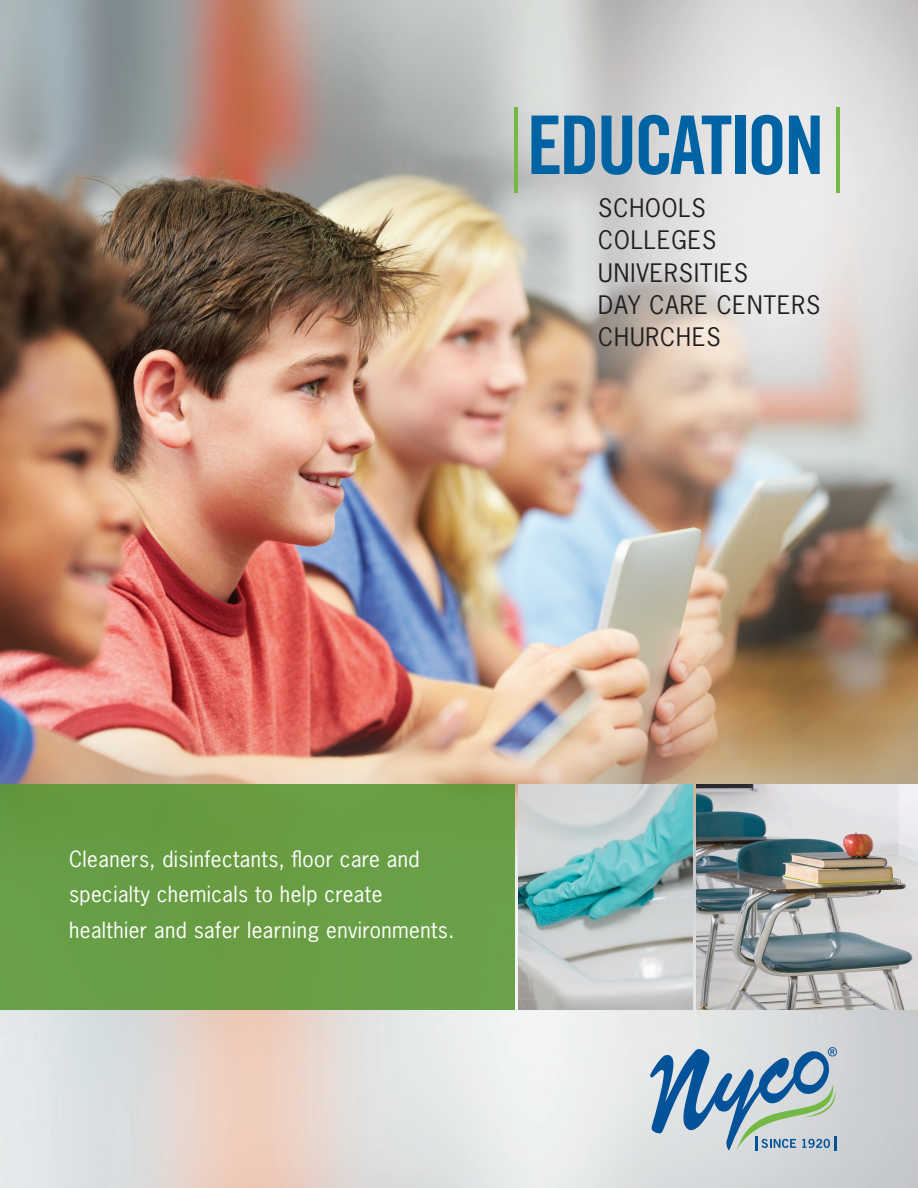
<style>
.page{position:relative;width:918px;height:1188px;background:#fff}
.page>*{position:absolute;margin:0;border:0;box-sizing:border-box;transform-origin:0 0}
.t1{font:81px "Trade Gothic LT Std Bd Cn 20";letter-spacing:-.04em;color:#0063a4}
.t2{font:24px "News Gothic Std";letter-spacing:.04em;color:#231f20}
.t3{font:21px/35.4px "News Gothic Std";letter-spacing:.02em;color:#fff}
</style>
<div class="page">
<img style="left:0;top:0;width:918px;height:1188px">
<img style="left:518px;top:784px;width:174px;height:225px">
<div style="left:0;top:784px;width:514px;height:225px;background:#699e45"></div>
<img style="left:697px;top:784px;width:221px;height:225px">
<hr style="left:836px;top:107px;width:3px;height:85px;background:#73b943">
<hr style="left:514px;top:107px;width:4px;height:85px;background:#73b943">
<svg style="left:650px;top:1047px;width:187px;height:104px;background:#97b3c4"></svg>
<p class="t1" style="left:527px;top:96px;width:299px">EDUCATION</p>
<p class="t2" style="left:598px;top:192px;width:109px">SCHOOLS</p>
<p class="t2" style="left:598px;top:225px;width:119px">COLLEGES</p>
<p class="t2" style="left:598px;top:257px;width:151px">UNIVERSITIES</p>
<p class="t2" style="left:598px;top:290px;width:224px">DAY CARE CENTERS</p>
<p class="t2" style="left:598px;top:322px;width:124px">CHURCHES</p>
<p class="t3" style="left:69px;top:841px;width:387px">Cleaners, disinfectants, floor care and specialty chemicals to help create healthier and safer learning environments.</p>
</div>
